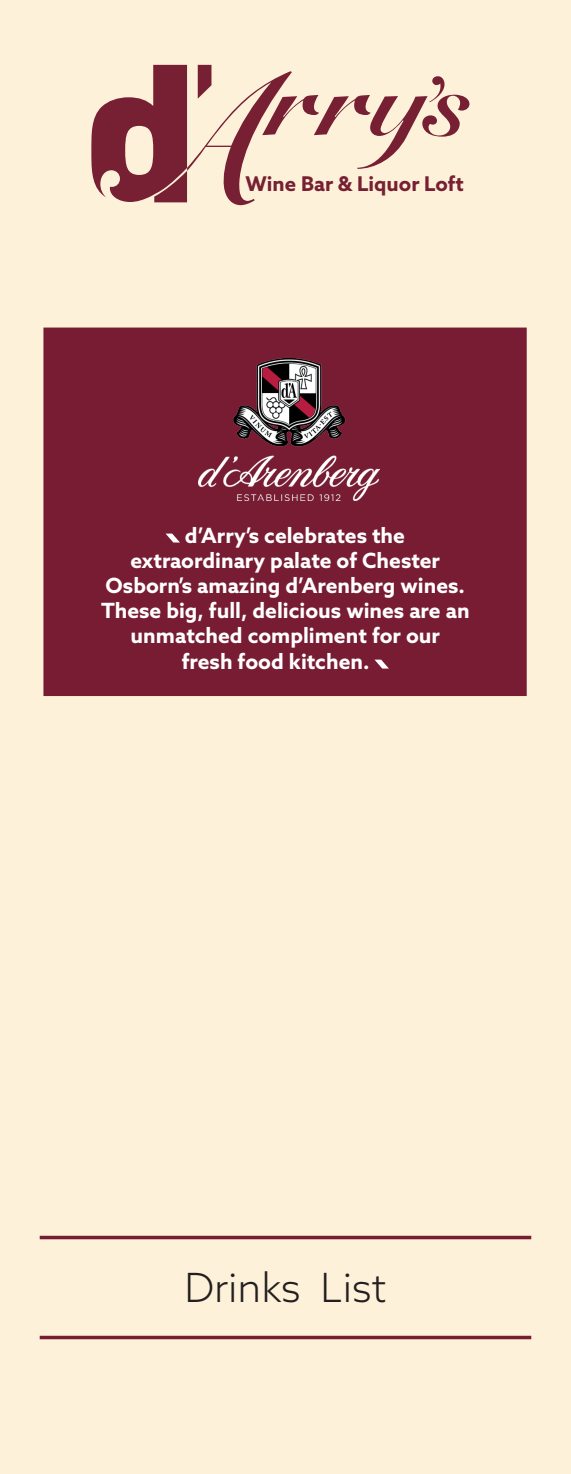
<style>
.page{position:relative;width:571px;height:1474px;background:#fff}
.page>*{position:absolute;margin:0;border:0;box-sizing:border-box;transform-origin:0 0}
.t1{font:300 40.25px "Azo Sans";color:#231f20}
.t2{font:700 21px "Azo Sans";color:#fff}
.t3{font:700 20.3px "Azo Sans";color:#772033}
</style>
<div class="page">
<div style="left:0;top:0;width:570px;height:1473px;background:#fef1d9"></div>
<svg style="left:40px;top:1235px;width:491px;height:4px;background:#914552"></svg>
<svg style="left:40px;top:1335px;width:491px;height:4px;background:#904451"></svg>
<svg style="left:91px;top:65px;width:379px;height:140px"></svg>
<div style="left:43px;top:327px;width:483px;height:369px;background:#771c32;border:4px solid #771c32"></div>
<img style="left:199px;top:359px;width:180px;height:142px">
<svg style="left:165px;top:533px;width:15px;height:9px"></svg>
<svg style="left:374px;top:659px;width:15px;height:9px"></svg>
<p class="t3" style="left:245px;top:170px;width:220px">Wine Bar &amp; Liquor Loft</p>
<p class="t2" style="left:185px;top:521px;width:221px">d’Arry’s celebrates the</p>
<p class="t2" style="left:130px;top:546px;width:311px">extraordinary palate of Chester</p>
<p class="t2" style="left:106px;top:571px;width:361px">Osborn’s amazing d’Arenberg wines.</p>
<p class="t2" style="left:101px;top:596px;width:370px">These big, full, delicious wines are an</p>
<p class="t2" style="left:130px;top:622px;width:311px">unmatched compliment for our</p>
<p class="t2" style="left:182px;top:647px;width:189px">fresh food kitchen.</p>
<h1 class="t1" style="left:184px;top:1261px;width:203px">Drinks List</h1>
</div>
